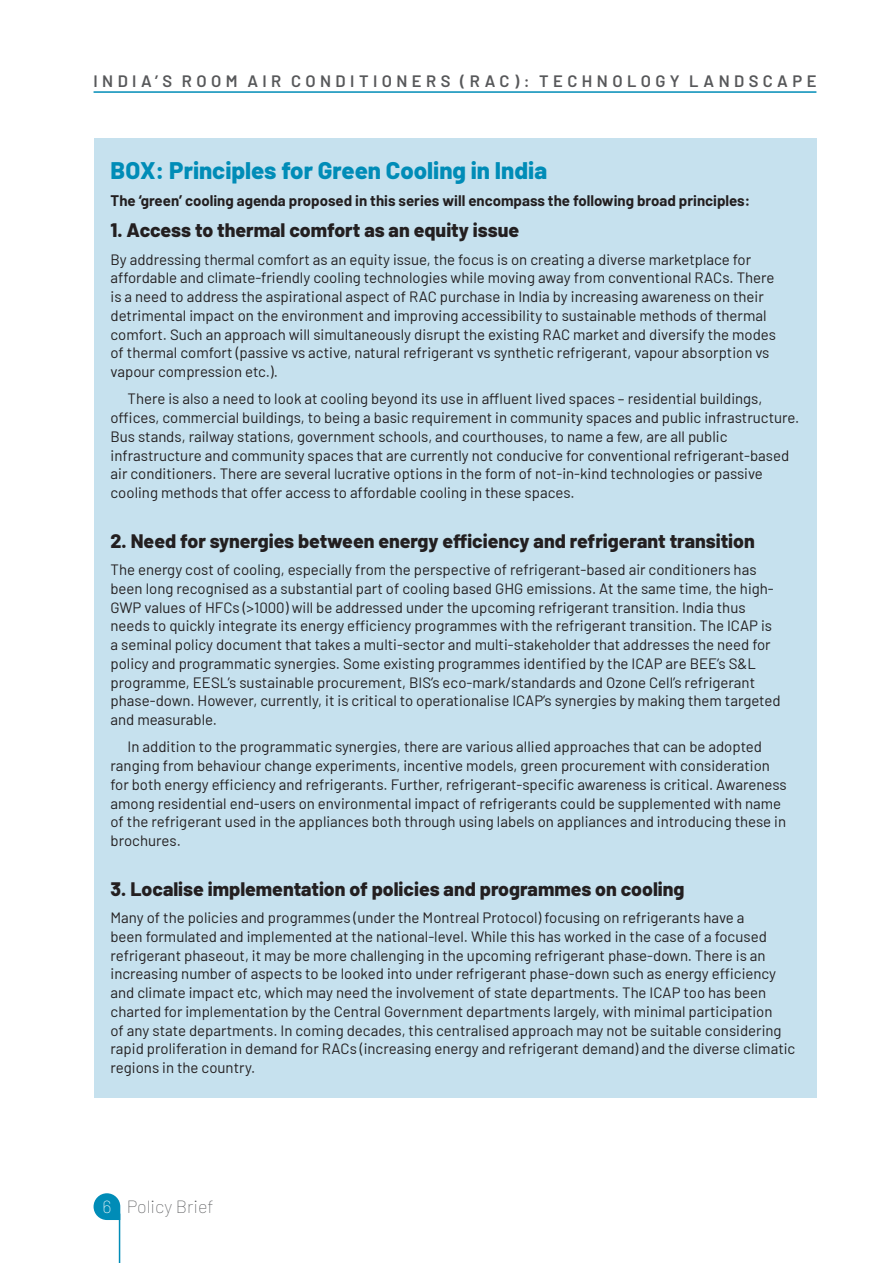
<style>
.page{position:relative;width:893px;height:1263px;background:#fff}
.page>*{position:absolute;margin:0;border:0;box-sizing:border-box;transform-origin:0 0}
.t1{font:800 24px "Barlow";color:#008cb7}
.t2{font:800 19.5px "Barlow";color:#231f20}
.t3{font:100 18px "Barlow";color:#57585a}
.t4{font:600 16.5px "Barlow";letter-spacing:.27em;color:#57585a}
.t5{font:15px/18.8px "Barlow";color:#231f20}
.t6{font:700 15px "Barlow";color:#231f20}
.s1{color:#fff}
</style>
<div class="page">
<hr style="left:94px;top:91px;width:722px;height:2px;background:#008cb7">
<svg style="left:94px;top:1193px;width:26px;height:27px"></svg>
<hr style="left:119px;top:1213px;width:1px;height:50px;background:#008cb7">
<div style="left:94px;top:138px;width:722px;height:959px;background:#c6e1ee"></div>
<p class="t4" style="left:94px;top:69px;width:166px">INDI A’S ROOM AIR</p>
<p class="t4" style="left:291px;top:69px;width:527px">CONDI TI ONER S (RAC): TECHNOLOGY L ANDSCAPE</p>
<h1 class="t1" style="left:111px;top:153px;width:438px">BOX: Principles for Green Cooling in India</h1>
<p class="t6" style="left:111px;top:190px;width:641px">The ‘green’ cooling agenda proposed in this series will encompass the following broad principles:</p>
<h2 class="t2" style="left:111px;top:216px;width:410px">1. Access to thermal comfort as an equity issue</h2>
<p class="t5" style="left:111px;top:249px;width:667px">By addressing thermal comfort as an equity issue, the focus is on creating a diverse marketplace for affordable and climate-friendly cooling technologies while moving away from conventional RACs. There is a need to address the aspirational aspect of RAC purchase in India by increasing awareness on their detrimental impact on the environment and improving accessibility to sustainable methods of thermal comfort. Such an approach will simultaneously disrupt the existing RAC market and diversify the modes of thermal comfort (passive vs active, natural refrigerant vs synthetic refrigerant, vapour absorption vs vapour compression etc.).</p>
<p class="t5" style="left:111px;top:388px;width:690px;text-indent:17px">There is also a need to look at cooling beyond its use in affluent lived spaces – residential buildings, offices, commercial buildings, to being a basic requirement in community spaces and public infrastructure.<br>Bus stands, railway stations, government schools, and courthouses, to name a few, are all public infrastructure and community spaces that are currently not conducive for conventional refrigerant-based air conditioners. There are several lucrative options in the form of not-in-kind technologies or passive cooling methods that offer access to affordable cooling in these spaces.</p>
<h2 class="t2" style="left:111px;top:526px;width:646px">2. Need for synergies between energy efficiency and refrigerant transition</h2>
<p class="t5" style="left:111px;top:559px;width:672px">The energy cost of cooling, especially from the perspective of refrigerant-based air conditioners has been long recognised as a substantial part of cooling based GHG emissions. At the same time, the high-GWP values of HFCs (&gt;1000) will be addressed under the upcoming refrigerant transition. India thus needs to quickly integrate its energy efficiency programmes with the refrigerant transition. The ICAP is a seminal policy document that takes a multi-sector and multi-stakeholder that addresses the need for policy and programmatic synergies. Some existing programmes identified by the ICAP are BEE’s S&amp;L programme, EESL’s sustainable procurement, BIS’s eco-mark/standards and Ozone Cell’s refrigerant phase-down. However, currently, it is critical to operationalise ICAP’s synergies by making them targeted and measurable.</p>
<p class="t5" style="left:111px;top:736px;width:677px;text-indent:17px">In addition to the programmatic synergies, there are various allied approaches that can be adopted ranging from behaviour change experiments, incentive models, green procurement with consideration for both energy efficiency and refrigerants. Further, refrigerant-specific awareness is critical. Awareness among residential end-users on environmental impact of refrigerants could be supplemented with name of the refrigerant used in the appliances both through using labels on appliances and introducing these in brochures.</p>
<h2 class="t2" style="left:111px;top:874px;width:575px">3. Localise implementation of policies and programmes on cooling</h2>
<p class="t5" style="left:111px;top:907px;width:686px">Many of the policies and programmes (under the Montreal Protocol) focusing on refrigerants have a<br>been formulated and implemented at the national-level. While this has worked in the case of a focused refrigerant phaseout, it may be more challenging in the upcoming refrigerant phase-down. There is an increasing number of aspects to be looked into under refrigerant phase-down such as energy efficiency and climate impact etc, which may need the involvement of state departments. The ICAP too has been charted for implementation by the Central Government departments largely, with minimal participation<br>of any state departments. In coming decades, this centralised approach may not be suitable considering rapid proliferation in demand for RACs (increasing energy and refrigerant demand) and the diverse climatic regions in the country.</p>
<p class="t3" style="left:102px;top:1194px;width:113px"><span class="s1">6</span> Policy Brief</p>
</div>
